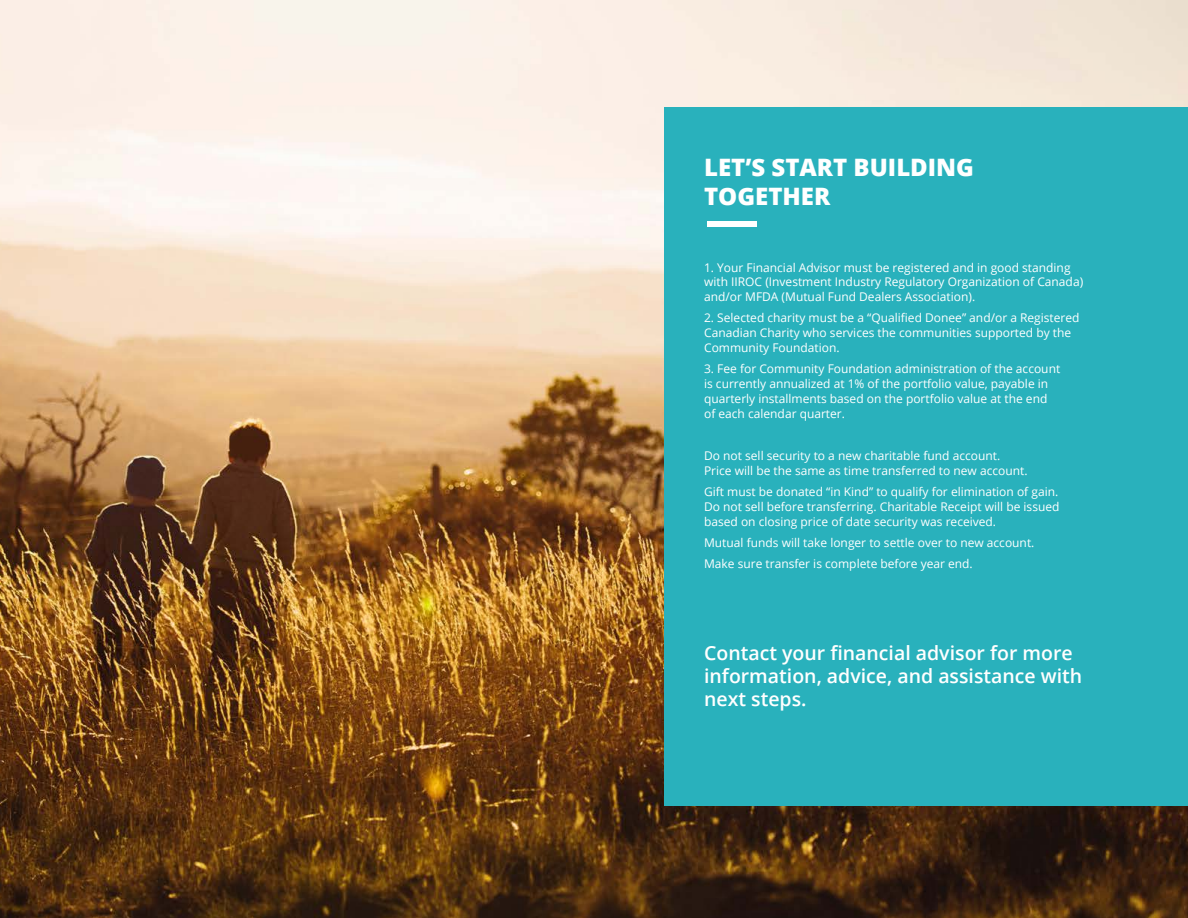
<style>
.page{position:relative;width:1188px;height:918px;background:#fff}
.page>*{position:absolute;margin:0;border:0;box-sizing:border-box;transform-origin:0 0}
.t1{font:800 24px/28.8px "Open Sans";color:#fff}
.t2{font:600 19.5px/23.4px "Open Sans";color:#fff}
.t3{font:12px/15px "Open Sans";color:#fff}
</style>
<div class="page">
<img style="left:0;top:0;width:1188px;height:918px">
<div style="left:664px;top:107px;width:524px;height:698px;background:#29b1bc"></div>
<div style="left:707px;top:221px;width:50px;height:6px;background:#fff"></div>
<h1 class="t1" style="left:704px;top:154px;width:271px">LET’S START BUILDING<br>TOGETHER</h1>
<p class="t3" style="left:704px;top:261px;width:381px">1. Your Financial Advisor must be registered and in good standing with IIROC (Investment Industry Regulatory Organization of Canada) and/or MFDA (Mutual Fund Dealers Association).</p>
<p class="t3" style="left:704px;top:312px;width:377px">2. Selected charity must be a “Qualified Donee” and/or a Registered<br>Canadian Charity who services the communities supported by the<br>Community Foundation.</p>
<p class="t3" style="left:704px;top:363px;width:358px">3. Fee for Community Foundation administration of the account is currently annualized at 1% of the portfolio value, payable in quarterly installments based on the portfolio value at the end of each calendar quarter.</p>
<p class="t3" style="left:704px;top:450px;width:325px">Do not sell security to a new charitable fund account.<br>Price will be the same as time transferred to new account.</p>
<p class="t3" style="left:704px;top:486px;width:357px;text-align:justify">Gift must be donated “in Kind” to qualify for elimination of gain.<br>Do not sell before transferring. Charitable Receipt will be issued based on closing price of date security was received.</p>
<p class="t3" style="left:704px;top:534px;width:332px;line-height:21px">Mutual funds will take longer to settle over to new account.<br>Make sure transfer is complete before year end.</p>
<h2 class="t2" style="left:704px;top:640px;width:380px">Contact your financial advisor for more information, advice, and assistance with next steps.</h2>
</div>
